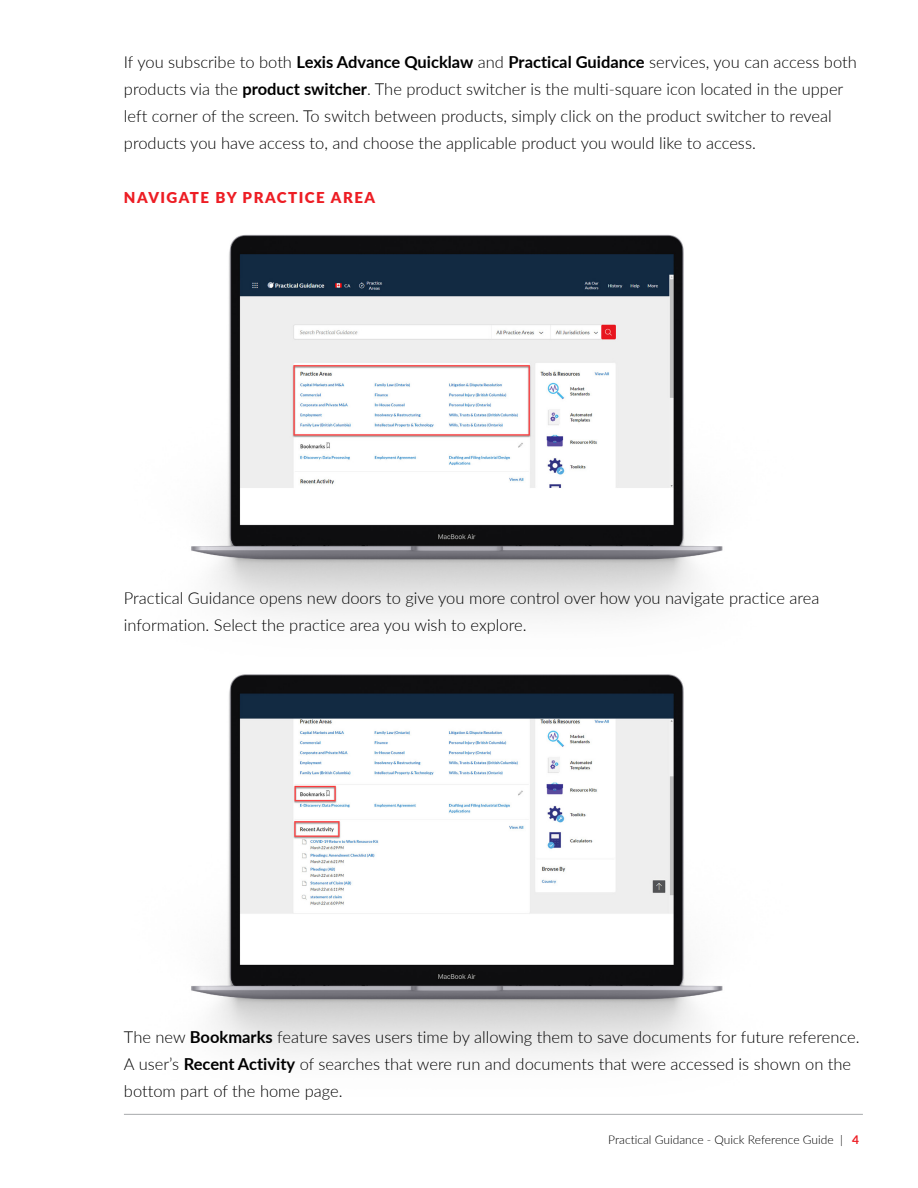
<style>
.page{position:relative;width:918px;height:1188px;background:#fff}
.page>*{position:absolute;margin:0;border:0;box-sizing:border-box;transform-origin:0 0}
.t1{font:300 16.5px/27px "Lato";color:#000}
.t2{font:900 15px "Lato";letter-spacing:.1em;color:#ed1d24}
.t3{font:300 12px "Lato";color:#000}
.s1{font-weight:700}
.s2{font-weight:700;color:#ed1d24}
</style>
<div class="page">
<hr style="left:124px;top:1114px;width:739px;height:1px;background:#a7a9ac">
<img style="left:191px;top:234px;width:532px;height:383px">
<img style="left:191px;top:674px;width:532px;height:383px">
<p class="t1" style="left:124px;top:48px;width:734px">If you subscribe to both <span class="s1">Lexis Advance Quicklaw</span> and <span class="s1">Practical Guidance</span> services, you can access both products via the <span class="s1">product switcher</span>. The product switcher is the multi-square icon located in the upper left corner of the screen. To switch between products, simply click on the product switcher to reveal products you have access to, and choose the applicable product you would like to access.</p>
<p class="t2" style="left:124px;top:187px;width:253px">NAVIGATE BY PRACTICE AREA</p>
<p class="t1" style="left:124px;top:584px;width:697px">Practical Guidance opens new doors to give you more control over how you navigate practice area information. Select the practice area you wish to explore.</p>
<p class="t1" style="left:124px;top:1023px;width:737px">The new <span class="s1">Bookmarks</span> feature saves users time by allowing them to save documents for future reference.<br>A user’s <span class="s1">Recent Activity</span> of searches that were run and documents that were accessed is shown on the bottom part of the home page.</p>
<p class="t3" style="left:608px;top:1131px;width:252px">Practical Guidance - Quick Reference Guide | <span class="s2">4</span></p>
</div>
